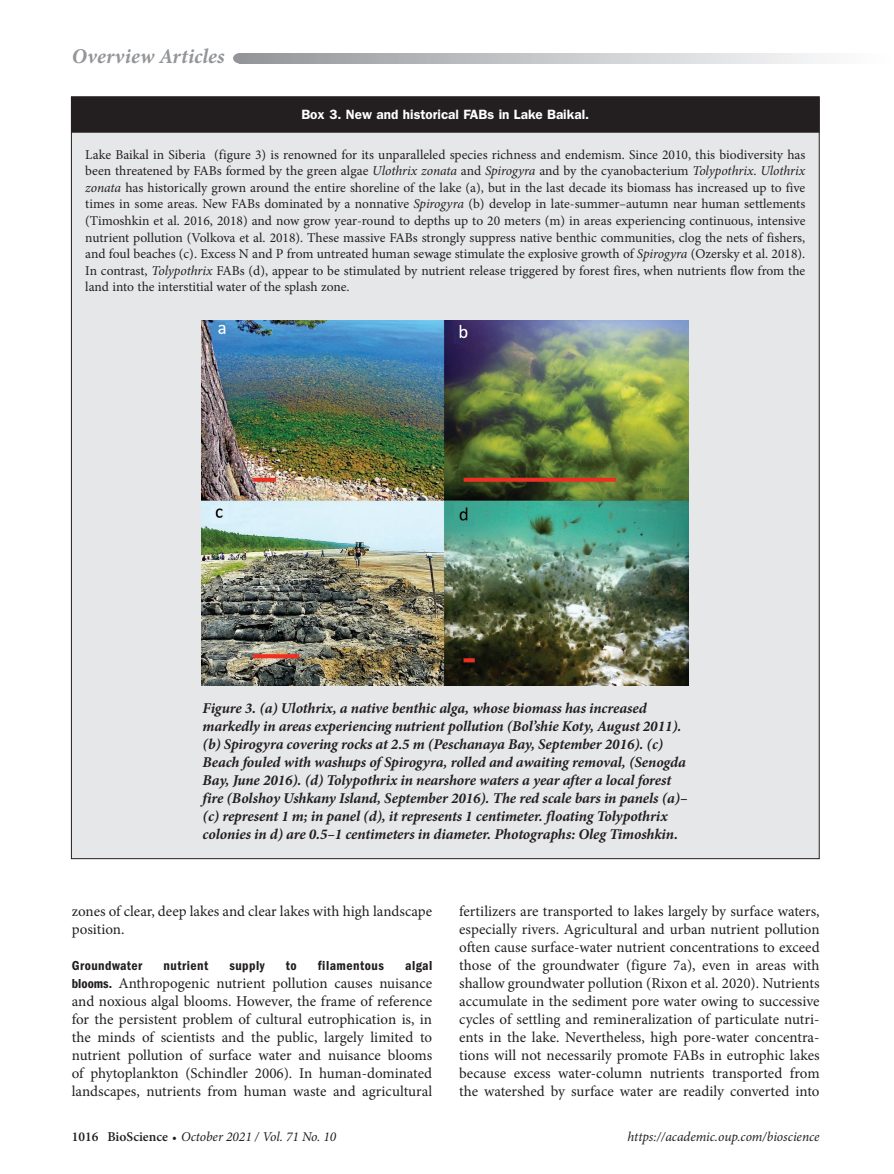
<style>
.page{position:relative;width:894px;height:1174px;background:#fff}
.page>*{position:absolute;margin:0;border:0;box-sizing:border-box;transform-origin:0 0}
.t1{font:italic 700 21px "Minion Pro";letter-spacing:.005em;color:#939598}
.ParaFL{font:15px/18px "Minion Pro";color:#231f20;text-align:justify}
.FigCaption{font:italic 700 15px/18px "Minion Pro";letter-spacing:-.01em;color:#231f20}
.BoxParaFL{font:13.5px/16.5px "Minion Pro";letter-spacing:-.005em;color:#231f20;text-align:justify}
.t2{font:italic 13.5px "Minion Pro";letter-spacing:-.005em;color:#231f20}
.t3{font:13.5px "ITC Franklin Gothic Std Dm Cd";letter-spacing:.035em;color:#231f20}
.BoxHead{font:600 13.5px "ITC Franklin Gothic Std";color:#fff}
.s1{font-style:italic}
.s2{font-family:"ITC Franklin Gothic Std Dm Cd";font-size:13.5px}
.s3{font-weight:600;font-style:normal}
.s4{font-weight:600;font-style:normal;font-size:12px}
</style>
<div class="page">
<svg style="left:243px;top:53px;width:580px;height:11px;background:#c5c6c9"></svg>
<div style="left:233px;top:53px;width:14px;height:11px;background:#939598;border-radius:50%"></div>
<div style="left:71px;top:97px;width:747px;height:761px;background:#e6e7e9"></div>
<div style="left:71px;top:97px;width:748px;height:36px;background:#231f20"></div>
<img style="left:201px;top:320px;width:486px;height:365px">
<h1 class="t1" style="left:72px;top:41px;width:154px">Overview Articles</h1>
<p class="BoxHead" style="left:301px;top:107px;width:289px">Box 3. New and historical FABs in Lake Baikal.</p>
<p class="BoxParaFL" style="left:85px;top:146px;width:721px">Lake Baikal in Siberia (figure 3) is renowned for its unparalleled species richness and endemism. Since 2010, this biodiversity has been threatened by FABs formed by the green algae <span class="s1">Ulothrix zonata</span> and <span class="s1">Spirogyra</span> and by the cyanobacterium <span class="s1">Tolypothrix</span>. <span class="s1">Ulothrix zonata</span> has historically grown around the entire shoreline of the lake (a), but in the last decade its biomass has increased up to five times in some areas. New FABs dominated by a nonnative <span class="s1">Spirogyra</span> (b) develop in late-summer–autumn near human settlements (Timoshkin et al. 2016, 2018) and now grow year-round to depths up to 20 meters (m) in areas experiencing continuous, intensive nutrient pollution (Volkova et al. 2018). These massive FABs strongly suppress native benthic communities, clog the nets of fishers, and foul beaches (c). Excess N and P from untreated human sewage stimulate the explosive growth of <span class="s1">Spirogyra</span> (Ozersky et al. 2018).<br>In contrast, <span class="s1">Tolypothrix</span> FABs (d), appear to be stimulated by nutrient release triggered by forest fires, when nutrients flow from the land into the interstitial water of the splash zone.</p>
<p class="FigCaption" style="left:202px;top:699px;width:486px">Figure 3. (a) Ulothrix, a native benthic alga, whose biomass has increased markedly in areas experiencing nutrient pollution (Bol’shie Koty, August 2011). (b) Spirogyra covering rocks at 2.5 m (Peschanaya Bay, September 2016). (c)<br>Beach fouled with washups of Spirogyra, rolled and awaiting removal, (Senogda Bay, June 2016). (d) Tolypothrix in nearshore waters a year after a local forest fire (Bolshoy Ushkany Island, September 2016). The red scale bars in panels (a)– (c) represent 1 m; in panel (d), it represents 1 centimeter. floating Tolypothrix colonies in d) are 0.5–1 centimeters in diameter. Photographs: Oleg Timoshkin.</p>
<p class="ParaFL" style="left:72px;top:902px;width:362px">zones of clear, deep lakes and clear lakes with high landscape position.</p>
<h2 class="t3" style="left:72px;top:958px;width:72px">Groundwater</h2>
<h2 class="t3" style="left:163px;top:958px;width:46px">nutrient</h2>
<h2 class="t3" style="left:229px;top:958px;width:37px">supply</h2>
<h2 class="t3" style="left:286px;top:958px;width:12px">to</h2>
<h2 class="t3" style="left:318px;top:958px;width:67px">filamentous</h2>
<h2 class="t3" style="left:405px;top:958px;width:29px">algal</h2>
<h2 class="ParaFL" style="left:72px;top:974px;width:362px"><span class="s2">blooms.</span> Anthropogenic nutrient pollution causes nuisance and noxious algal blooms. However, the frame of reference for the persistent problem of cultural eutrophication is, in the minds of scientists and the public, largely limited to nutrient pollution of surface water and nuisance blooms of phytoplankton (Schindler 2006). In human-dominated landscapes, nutrients from human waste and agricultural</h2>
<h2 class="ParaFL" style="left:459px;top:902px;width:362px">fertilizers are transported to lakes largely by surface waters, especially rivers. Agricultural and urban nutrient pollution often cause surface-water nutrient concentrations to exceed those of the groundwater (figure 7a), even in areas with shallow groundwater pollution (Rixon et al. 2020). Nutrients accumulate in the sediment pore water owing to successive cycles of settling and remineralization of particulate nutri&shy;ents in the lake. Nevertheless, high pore-water concentra&shy;tions will not necessarily promote FABs in eutrophic lakes because excess water-column nutrients transported from the watershed by surface water are readily converted into</h2>
<p class="t2" style="left:72px;top:1127px;width:266px"><span class="s3">1016 BioScience</span> <span class="s4">•</span> October 2021 / Vol. 71 No. 10</p>
<p class="t2" style="left:627px;top:1127px;width:193px">https://academic.oup.com/bioscience</p>
</div>
